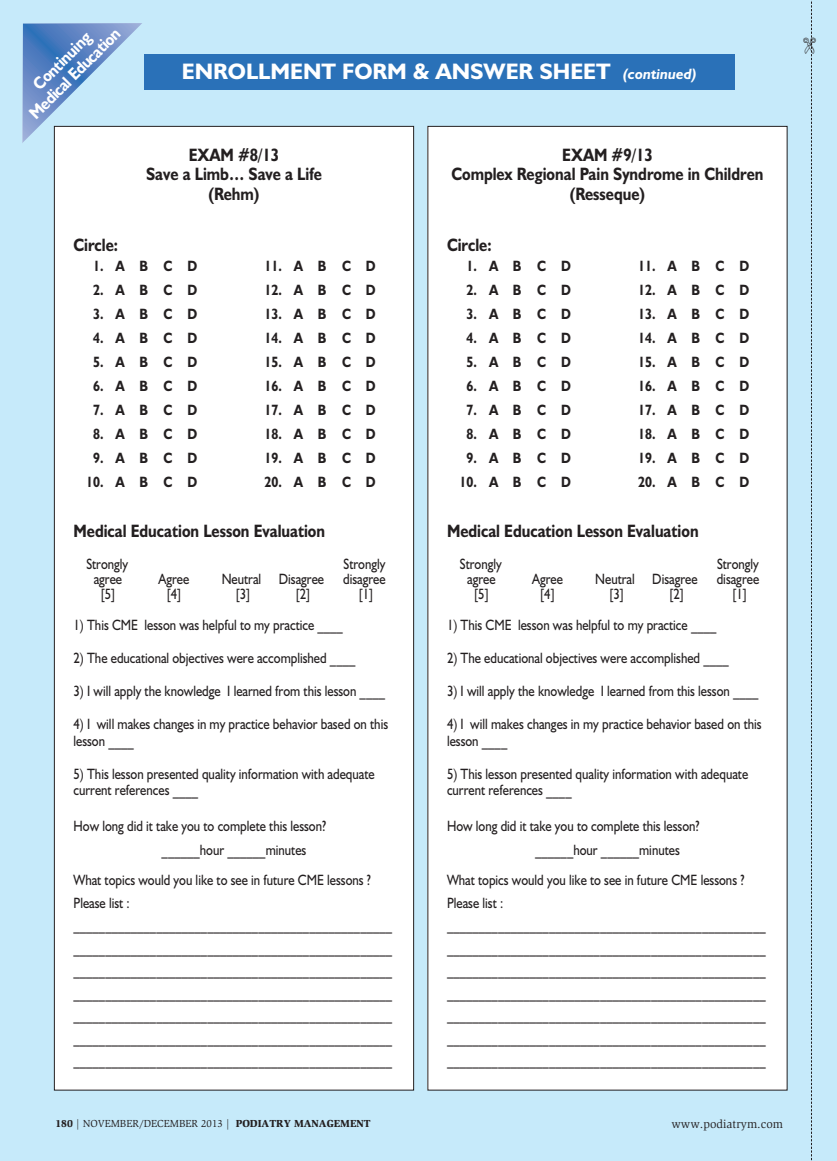
<style>
.page{position:relative;width:837px;height:1161px;background:#c6eafa}
.page>*{position:absolute;margin:0;border:0;box-sizing:border-box;transform-origin:0 0}
.t1{font:700 22.5px "Humanist 521 BT";color:#fff}
.t2{font:700 18px/19.5px "Humanist 521 BT";color:#231f20;text-align:center;scale:.85 1}
.t3{font:700 17.25px/18px "Humanist 521 BT";color:#fff;text-align:center;scale:.9 1}
.t4{font:15px/22.5px "Humanist 521 BT";color:#231f20;scale:.85 1}
.t5{font:700 15px/24px "Humanist 521 BT";letter-spacing:1.16em;color:#231f20;text-align:justify;scale:.85 1}
.t6{font:700 15px/24px "Humanist 521 BT";letter-spacing:1.185em;color:#231f20;text-align:center;scale:.85 1}
.t7{font:12px "Slimbach";color:#231f20}
.t8{font:900 10.5px "Slimbach";color:#231f20}
.s1{font-style:italic;font-size:15px}
.s2{font-weight:400}
</style>
<div class="page">
<svg style="left:22px;top:23px;width:166px;height:165px"></svg>
<div style="left:144px;top:54px;width:591px;height:36px;background:#2a71b8"></div>
<div style="left:54px;top:126px;width:360px;height:964px;background:#fff"></div>
<div style="left:428px;top:126px;width:359px;height:964px;background:#fff"></div>
<svg style="left:811px;top:0;width:1px;height:1161px"></svg>
<p class="t3" style="left:14px;top:98px;width:136px;rotate:-45deg">Continuing<br>Medical Education</p>
<p class="t2" style="left:73px;top:237px;width:54px">Circle:</p>
<h1 class="t1" style="left:182px;top:64px;width:517px">ENROLLMENT FORM &amp; ANSWER SHEET <span class="s1">(continued)</span></h1>
<p class="t2" style="left:146px;top:147px;width:208px">EXAM #8/13<br>Save a Limb… Save a Life (Rehm)</p>
<p class="t2" style="left:451px;top:147px;width:369px">EXAM #9/13<br>Complex Regional Pain Syndrome in Children (Resseque)</p>
<p class="t2" style="left:447px;top:237px;width:54px">Circle:</p>
<p class="t6" style="left:86px;top:256px;width:132px">1.ABCD<br>2.ABCD<br>3.ABCD<br>4.ABCD<br>5.ABCD<br>6.ABCD<br>7.ABCD<br>8.ABCD<br>9.ABCD<br>10.AB CD</p>
<p class="t5" style="left:265px;top:256px;width:132px">11.AB CD 12.AB CD 13.AB CD 14.AB CD 15.AB CD 16.AB CD 17.AB CD 18.AB CD 19.AB CD 20.AB CD</p>
<p class="t2" style="left:73px;top:523px;width:298px">Medical Education Lesson Evaluation</p>
<p class="t4" style="left:86px;top:554px;width:51px">Strongly</p>
<p class="t4" style="left:344px;top:554px;width:51px">Strongly</p>
<p class="t4" style="left:94px;top:569px;width:35px">agree</p>
<p class="t4" style="left:159px;top:569px;width:38px">Agree</p>
<p class="t4" style="left:222px;top:569px;width:122px">Neutral Disagree</p>
<p class="t4" style="left:343px;top:569px;width:52px">disagree</p>
<p class="t4" style="left:101px;top:584px;width:18px">[5]</p>
<p class="t4" style="left:167px;top:584px;width:18px">[4]</p>
<p class="t4" style="left:236px;top:584px;width:18px">[3]</p>
<p class="t4" style="left:296px;top:584px;width:18px">[2]</p>
<p class="t4" style="left:359px;top:584px;width:18px">[1]</p>
<p class="t4" style="left:73px;top:616px;width:319px">1) This CME lesson was helpful to my practice ____</p>
<p class="t4" style="left:73px;top:649px;width:333px">2) The educational objectives were accomplished ____</p>
<p class="t4" style="left:73px;top:682px;width:368px">3) I will apply the knowledge I learned from this lesson ____</p>
<p class="t4" style="left:73px;top:718px;width:372px;line-height:16.5px">4) I will makes changes in my practice behavior based on this lesson ____</p>
<p class="t4" style="left:73px;top:767px;width:356px;line-height:16.5px">5) This lesson presented quality information with adequate current references ____</p>
<p class="t4" style="left:162px;top:816px;width:195px;line-height:24px;text-indent:-88px">How long did it take you to complete this lesson? ______hour ______minutes</p>
<p class="t4" style="left:73px;top:871px;width:376px">What topics would you like to see in future CME lessons ?<br>Please list : __________________________________________________ __________________________________________________ __________________________________________________ __________________________________________________ __________________________________________________ __________________________________________________ __________________________________________________</p>
<p class="t6" style="left:460px;top:256px;width:132px">1.ABCD<br>2.ABCD<br>3.ABCD<br>4.ABCD<br>5.ABCD<br>6.ABCD<br>7.ABCD<br>8.ABCD<br>9.ABCD<br>10.AB CD</p>
<p class="t5" style="left:638px;top:256px;width:132px">11.AB CD 12.AB CD 13.AB CD 14.AB CD 15.AB CD 16.AB CD 17.AB CD 18.AB CD 19.AB CD 20.AB CD</p>
<p class="t2" style="left:447px;top:523px;width:298px">Medical Education Lesson Evaluation</p>
<p class="t4" style="left:460px;top:554px;width:51px">Strongly</p>
<p class="t4" style="left:717px;top:554px;width:51px">Strongly</p>
<p class="t4" style="left:467px;top:569px;width:35px">agree</p>
<p class="t4" style="left:532px;top:569px;width:38px">Agree</p>
<p class="t4" style="left:595px;top:569px;width:122px">Neutral Disagree</p>
<p class="t4" style="left:717px;top:569px;width:52px">disagree</p>
<p class="t4" style="left:474px;top:584px;width:18px">[5]</p>
<p class="t4" style="left:540px;top:584px;width:18px">[4]</p>
<p class="t4" style="left:609px;top:584px;width:18px">[3]</p>
<p class="t4" style="left:669px;top:584px;width:18px">[2]</p>
<p class="t4" style="left:732px;top:584px;width:18px">[1]</p>
<p class="t4" style="left:447px;top:616px;width:319px">1) This CME lesson was helpful to my practice ____</p>
<p class="t4" style="left:447px;top:649px;width:333px">2) The educational objectives were accomplished ____</p>
<p class="t4" style="left:447px;top:682px;width:368px">3) I will apply the knowledge I learned from this lesson ____</p>
<p class="t4" style="left:447px;top:718px;width:372px;line-height:16.5px">4) I will makes changes in my practice behavior based on this lesson ____</p>
<p class="t4" style="left:447px;top:767px;width:356px;line-height:16.5px">5) This lesson presented quality information with adequate current references ____</p>
<p class="t4" style="left:535px;top:816px;width:195px;line-height:24px;text-indent:-88px">How long did it take you to complete this lesson? ______hour ______minutes</p>
<p class="t4" style="left:447px;top:871px;width:377px">What topics would you like to see in future CME lessons ?<br>Please list : __________________________________________________ __________________________________________________ __________________________________________________ __________________________________________________ __________________________________________________ __________________________________________________ __________________________________________________</p>
<p class="t8" style="left:56px;top:1119px;width:317px">180 | <span class="s2">NOVEMBER/DECEMBER 2013 |</span> PODIATRY MANAGEMENT</p>
<p class="t7" style="left:671px;top:1119px;width:113px">www.podiatrym.com</p>
</div>
